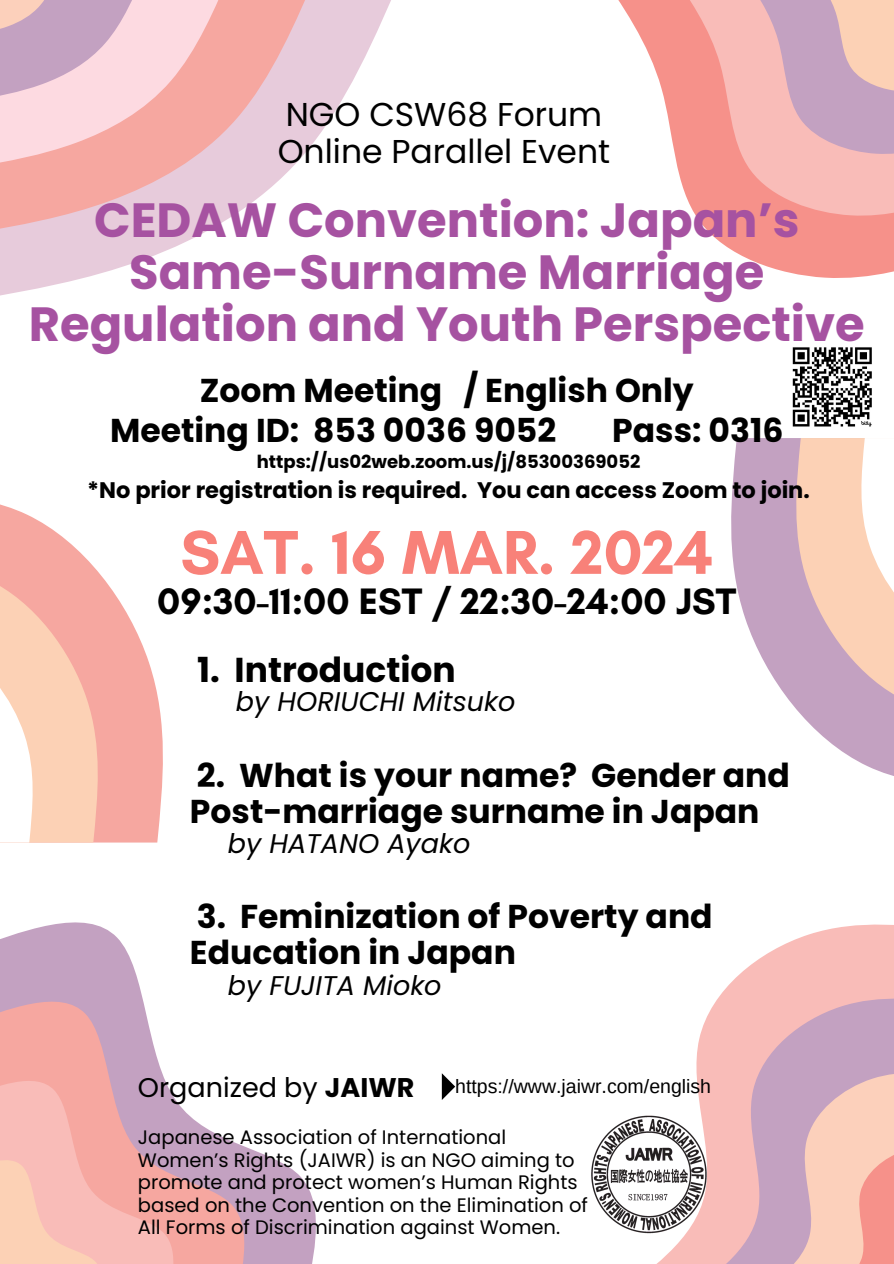
<style>
.page{position:relative;width:894px;height:1264px;background:#fff}
.page>*{position:absolute;margin:0;border:0;box-sizing:border-box;transform-origin:0 0}
.t1{font:700 63px "Glacial Indifference";color:#f88179}
.t2{font:700 48px/51.8px "Poppins";color:#a652a1;text-align:center}
.t3{font:700 37.5px "Glacial Indifference";color:#000}
.t4{font:700 34.5px "Poppins";color:#000}
.t5{font:700 33px/36px "Poppins";color:#000}
.t6{font:33px/37.2px "Poppins";color:#000}
.t7{font:italic 27px "Poppins";color:#000}
.t8{font:27px "Poppins";color:#000}
.t9{font:700 22.5px "Poppins";color:#000}
.t10{font:19.5px/22.5px "Poppins";color:#000}
.t11{font:19.5px "Arimo";color:#000}
.t12{font:700 18px "Poppins";color:#000}
.s1{font-weight:700}
</style>
<div class="page">
<svg style="left:658px;top:924px;width:235px;height:339px"></svg>
<svg style="left:670px;top:992px;width:223px;height:271px;background:#ebbec4"></svg>
<svg style="left:744px;top:1067px;width:149px;height:196px;background:#e2b3b8"></svg>
<svg style="left:0;top:922px;width:316px;height:341px"></svg>
<svg style="left:0;top:988px;width:253px;height:275px"></svg>
<svg style="left:0;top:1070px;width:180px;height:193px;background:#f0b4b2"></svg>
<svg style="left:618px;top:0;width:275px;height:278px"></svg>
<svg style="left:667px;top:0;width:226px;height:217px;background:#f7a7a1"></svg>
<svg style="left:738px;top:0;width:155px;height:155px;background:#dfb2bb"></svg>
<svg style="left:0;top:0;width:391px;height:296px"></svg>
<svg style="left:0;top:0;width:319px;height:233px;background:#efc5cc"></svg>
<svg style="left:0;top:0;width:232px;height:167px;background:#eebcc4"></svg>
<svg style="left:0;top:504px;width:163px;height:338px;fill:#f6a7a0"></svg>
<svg style="left:0;top:558px;width:103px;height:284px;background:#fac9b8"></svg>
<svg style="left:731px;top:438px;width:162px;height:338px;fill:#c3a1c1"></svg>
<svg style="left:791px;top:438px;width:102px;height:283px;background:#eac7c2"></svg>
<img style="left:591px;top:1108px;width:122px;height:132px">
<svg style="left:441px;top:1073px;width:14px;height:26px"></svg>
<img style="left:792px;top:347px;width:80px;height:80px">
<p class="t6" style="left:277px;top:96px;width:334px">NGO CSW68 Forum<br>Online Parallel Event</p>
<h4 class="t2" style="left:29px;top:194px;width:837px">CEDAW Convention: Japan’s<br>Same-Surname Marriage<br>Regulation and Youth Perspective</h4>
<p class="t5" style="left:110px;top:371px;width:585px;line-height:39.3px;text-indent:90px">Zoom Meeting / English Only<br>Meeting ID: 853 0036 9052</p>
<p class="t5" style="left:612px;top:412px;width:173px">Pass: 0316</p>
<h5 class="t12" style="left:257px;top:449px;width:385px">https://us02web.zoom.us/j/85300369052</h5>
<h5 class="t9" style="left:87px;top:474px;width:723px">*No prior registration is required. You can access Zoom to join.</h5>
<p class="t1" style="left:180px;top:514px;width:534px">SAT. 16 MAR. 2024</p>
<p class="t3" style="left:157px;top:578px;width:580px">09:30-11:00 EST / 22:30-24:00 JST</p>
<p class="t4" style="left:197px;top:645px;width:260px">1. Introduction</p>
<p class="t7" style="left:236px;top:683px;width:281px">by HORIUCHI Mitsuko</p>
<h1 class="t5" style="left:190px;top:757px;width:601px">2. What is your name? Gender and<br>Post-marriage surname in Japan</h1>
<h1 class="t7" style="left:228px;top:824px;width:244px">by HATANO Ayako</h1>
<h3 class="t5" style="left:190px;top:898px;width:524px">3. Feminization of Poverty and<br>Education in Japan</h3>
<h3 class="t7" style="left:228px;top:966px;width:215px">by FUJITA Mioko</h3>
<p class="t8" style="left:138px;top:1068px;width:278px">Organized by <span class="s1">JAIWR</span></p>
<h5 class="t10" style="left:138px;top:1126px;width:451px">Japanese Association of International Women’s Rights (JAIWR) is an NGO aiming to promote and protect women’s Human Rights based on the Convention on the Elimination of All Forms of Discrimination against Women.</h5>
<h6 class="t11" style="left:455px;top:1075px;width:257px">https://www.jaiwr.com/english</h6>
</div>
